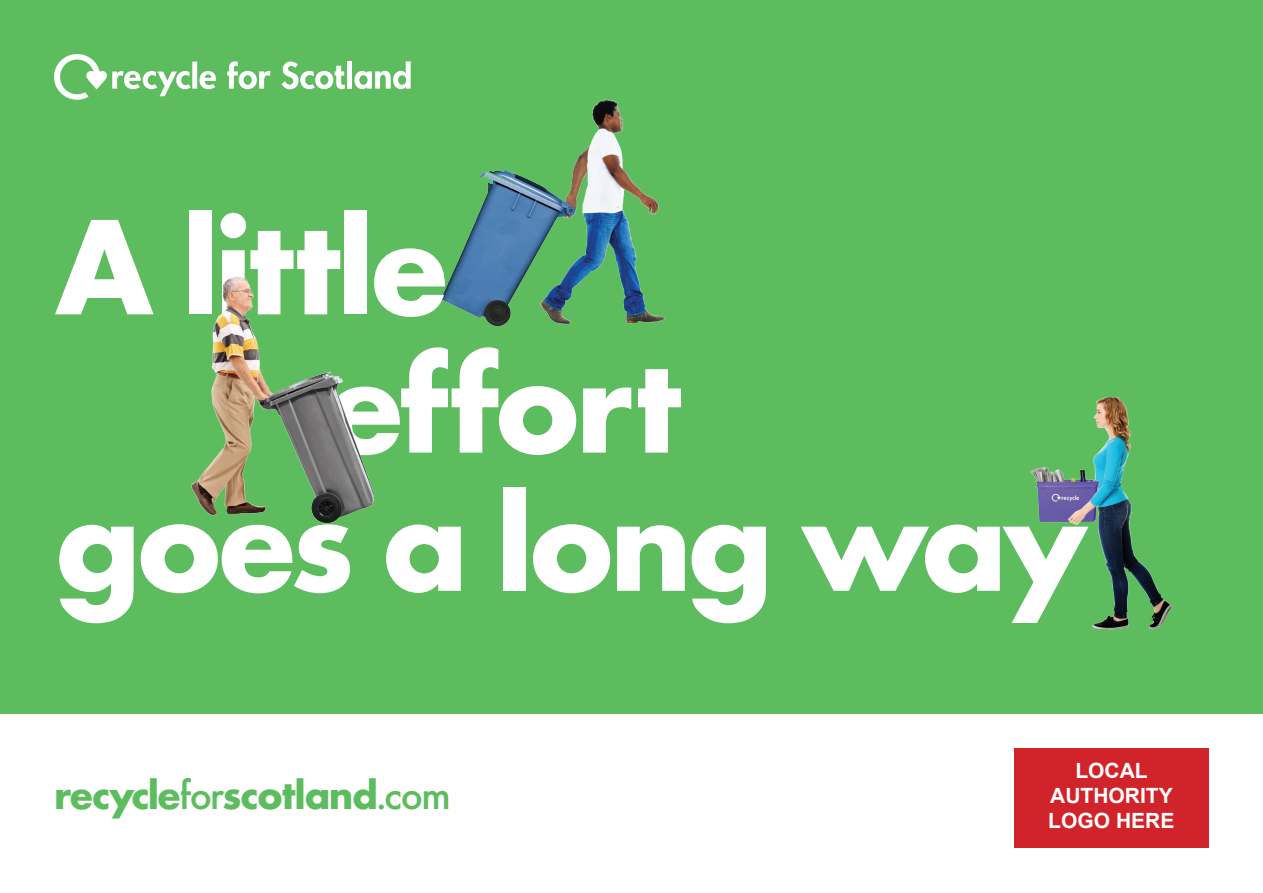
<style>
.page{position:relative;width:1263px;height:893px;background:#fff}
.page>*{position:absolute;margin:0;border:0;box-sizing:border-box;transform-origin:0 0}
.t1{font:700 141.6px "Futura EF";letter-spacing:-.04em;color:#fff}
.t2{font:700 42px "Futura EF";letter-spacing:-.03em;color:#5cbc5e}
.t3{font:700 21px/25.2px "Arial";color:#fff;text-align:center}
.s1{font-weight:500}
</style>
<div class="page">
<div style="left:0;top:0;width:1263px;height:744px;background:#5cbc5e"></div>
<div style="left:0;top:714px;width:1263px;height:179px;background:#fff"></div>
<svg style="left:227px;top:61px;width:44px;height:28px"></svg>
<svg style="left:282px;top:62px;width:63px;height:27px"></svg>
<div style="left:347px;top:61px;width:5px;height:28px;background:#fff"></div>
<svg style="left:354px;top:61px;width:57px;height:28px"></svg>
<svg style="left:54px;top:54px;width:162px;height:46px"></svg>
<img style="left:441px;top:99px;width:224px;height:227px">
<img style="left:191px;top:276px;width:184px;height:248px">
<img style="left:1030px;top:396px;width:142px;height:234px">
<div style="left:1014px;top:748px;width:195px;height:100px;background:#d1232a"></div>
<p class="t1" style="left:54px;top:183px;width:398px">A little</p>
<p class="t1" style="left:324px;top:321px;width:359px">effort</p>
<p class="t1" style="left:54px;top:459px;width:1036px">goes a long way</p>
<p class="t2" style="left:54px;top:770px;width:398px">recycle<span class="s1">for</span>scotland<span class="s1">.com</span></p>
<p class="t3" style="left:1048px;top:758px;width:128px">LOCAL<br>AUTHORITY<br>LOGO HERE</p>
</div>
